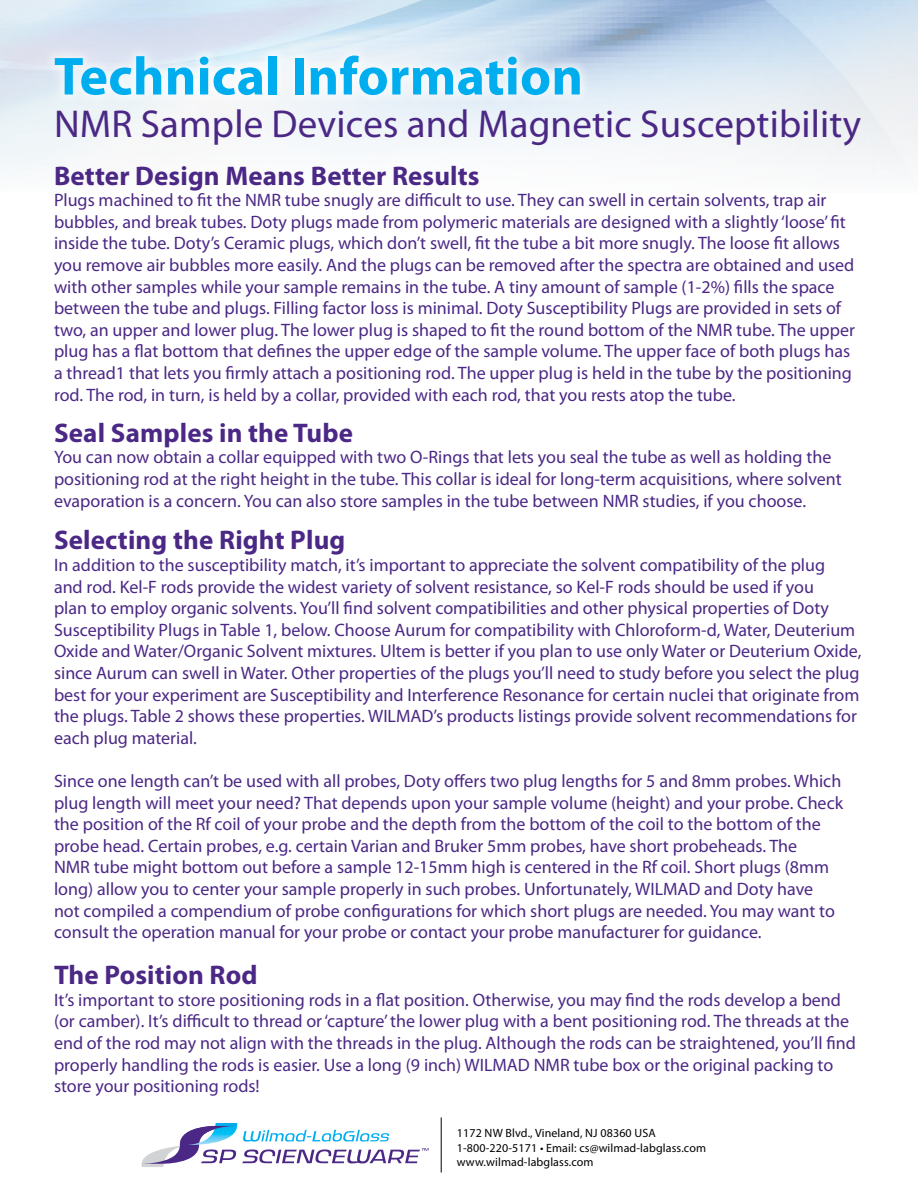
<style>
.page{position:relative;width:918px;height:1188px;background:#fff}
.page>*{position:absolute;margin:0;border:0;box-sizing:border-box;transform-origin:0 0}
.t1{font:700 54px "Myriad Pro";letter-spacing:.005em;color:#00aeef}
.t2{font:39px "Myriad Pro";letter-spacing:.005em;color:#4b2885}
.t3{font:700 27px "Myriad Pro";letter-spacing:.005em;color:#4b2885}
.t4{font:18px/21.6px "Myriad Pro";color:#4b2885}
.t5{font:12px/14.4px "Myriad Pro";letter-spacing:.01em;color:#000}
</style>
<div class="page">
<svg style="left:142px;top:1123px;width:287px;height:44px"></svg>
<hr style="left:441px;top:1118px;width:1px;height:55px;background:#000">
<div style="left:42px;top:43px;width:551px;height:64px;background:#fff;opacity:.75"></div>
<h1 class="t1" style="left:54px;top:41px;width:531px">Technical Information</h1>
<h2 class="t2" style="left:54px;top:100px;width:809px">NMR Sample Devices and Magnetic Susceptibility</h2>
<h3 class="t3" style="left:54px;top:158px;width:427px">Better Design Means Better Results</h3>
<p class="t4" style="left:54px;top:189px;width:802px">Plugs machined to fit the NMR tube snugly are difficult to use. They can swell in certain solvents, trap air bubbles, and break tubes. Doty plugs made from polymeric materials are designed with a slightly ‘loose’ fit inside the tube. Doty’s Ceramic plugs, which don’t swell, fit the tube a bit more snugly. The loose fit allows you remove air bubbles more easily. And the plugs can be removed after the spectra are obtained and used with other samples while your sample remains in the tube. A tiny amount of sample (1-2%) fills the space between the tube and plugs. Filling factor loss is minimal. Doty Susceptibility Plugs are provided in sets of two, an upper and lower plug. The lower plug is shaped to fit the round bottom of the NMR tube. The upper plug has a flat bottom that defines the upper edge of the sample volume. The upper face of both plugs has a thread1 that lets you firmly attach a positioning rod. The upper plug is held in the tube by the positioning rod. The rod, in turn, is held by a collar, provided with each rod, that you rests atop the tube.</p>
<h3 class="t3" style="left:54px;top:415px;width:301px">Seal Samples in the Tube</h3>
<p class="t4" style="left:54px;top:446px;width:789px">You can now obtain a collar equipped with two O-Rings that lets you seal the tube as well as holding the positioning rod at the right height in the tube. This collar is ideal for long-term acquisitions, where solvent evaporation is a concern. You can also store samples in the tube between NMR studies, if you choose.</p>
<h3 class="t3" style="left:54px;top:523px;width:293px">Selecting the Right Plug</h3>
<p class="t4" style="left:54px;top:554px;width:809px">In addition to the susceptibility match, it’s important to appreciate the solvent compatibility of the plug<br>and rod. Kel-F rods provide the widest variety of solvent resistance, so Kel-F rods should be used if you<br>plan to employ organic solvents. You’ll find solvent compatibilities and other physical properties of Doty Susceptibility Plugs in Table 1, below. Choose Aurum for compatibility with Chloroform-d, Water, Deuterium Oxide and Water/Organic Solvent mixtures. Ultem is better if you plan to use only Water or Deuterium Oxide, since Aurum can swell in Water. Other properties of the plugs you’ll need to study before you select the plug best for your experiment are Susceptibility and Interference Resonance for certain nuclei that originate from the plugs. Table 2 shows these properties. WILMAD’s products listings provide solvent recommendations for each plug material.</p>
<p class="t4" style="left:54px;top:770px;width:791px">Since one length can’t be used with all probes, Doty offers two plug lengths for 5 and 8mm probes. Which plug length will meet your need? That depends upon your sample volume (height) and your probe. Check the position of the Rf coil of your probe and the depth from the bottom of the coil to the bottom of the probe head. Certain probes, e.g. certain Varian and Bruker 5mm probes, have short probeheads. The<br>NMR tube might bottom out before a sample 12-15mm high is centered in the Rf coil. Short plugs (8mm long) allow you to center your sample properly in such probes. Unfortunately, WILMAD and Doty have not compiled a compendium of probe configurations for which short plugs are needed. You may want to consult the operation manual for your probe or contact your probe manufacturer for guidance.</p>
<h3 class="t3" style="left:54px;top:957px;width:205px">The Position Rod</h3>
<p class="t4" style="left:54px;top:989px;width:803px">It’s important to store positioning rods in a flat position. Otherwise, you may find the rods develop a bend (or camber). It’s difficult to thread or ‘capture’ the lower plug with a bent positioning rod. The threads at the end of the rod may not align with the threads in the plug. Although the rods can be straightened, you’ll find properly handling the rods is easier. Use a long (9 inch) WILMAD NMR tube box or the original packing to store your positioning rods!</p>
<p class="t5" style="left:457px;top:1126px;width:251px">1172 NW Blvd., Vineland, NJ 08360 USA<br>1-800-220-5171 • Email: cs@wilmad-labglass.com www.wilmad-labglass.com</p>
</div>
